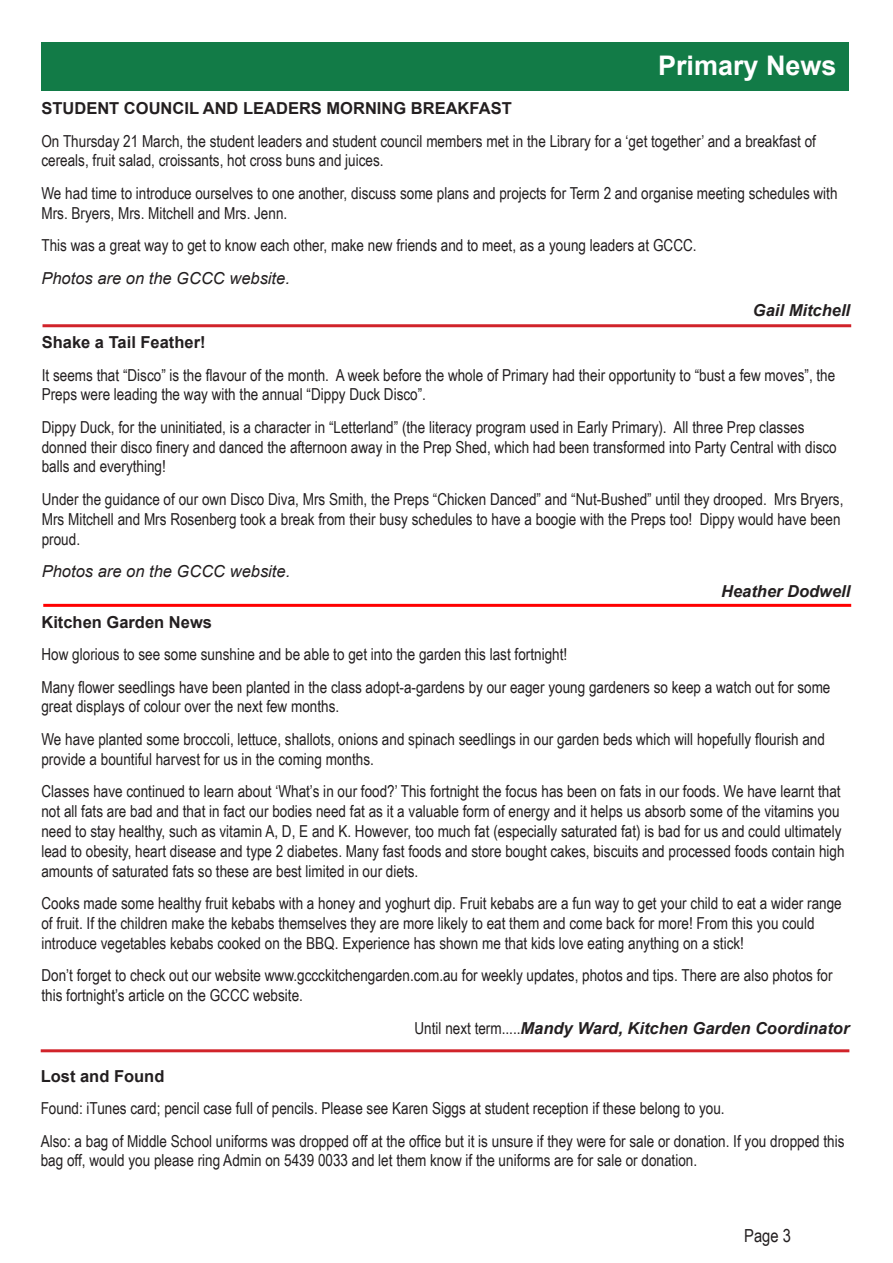
<style>
.page{position:relative;width:893px;height:1263px;background:#fff}
.page>*{position:absolute;margin:0;border:0;box-sizing:border-box;transform-origin:0 0}
.t1{font:700 27px "Arial";color:#fff}
.t2{font:18px "Arial Narrow";color:#231f20}
.t3{font:16.5px/19.8px "Arial Narrow";color:#231f20}
.t4{font:700 16.5px "Arial";color:#231f20}
.t5{font:italic 700 16.5px "Arial";color:#231f20}
.t6{font:italic 16.5px "Arial";color:#231f20}
.s1{font-family:"Arial Narrow";font-weight:400;font-style:normal}
</style>
<div class="page">
<hr style="left:43px;top:324px;width:808px;height:3px;background:#d1232a">
<div style="left:41px;top:43px;width:808px;height:48px;background:#127b47"></div>
<hr style="left:41px;top:1049px;width:808px;height:3px;background:#d1232a">
<hr style="left:43px;top:604px;width:808px;height:3px;background:#f00">
<p class="t1" style="left:658px;top:47px;width:180px">Primary News</p>
<p class="t4" style="left:41px;top:97px;width:472px">STUDENT COUNCIL AND LEADERS MORNING BREAKFAST</p>
<p class="t3" style="left:41px;top:130px;width:776px">On Thursday 21 March, the student leaders and student council members met in the Library for a ‘get together’ and a breakfast of cereals, fruit salad, croissants, hot cross buns and juices.</p>
<p class="t3" style="left:41px;top:183px;width:798px">We had time to introduce ourselves to one another, discuss some plans and projects for Term 2 and organise meeting schedules with<br>Mrs. Bryers, Mrs. Mitchell and Mrs. Jenn.</p>
<p class="t3" style="left:41px;top:235px;width:657px">This was a great way to get to know each other, make new friends and to meet, as a young leaders at GCCC.</p>
<p class="t6" style="left:41px;top:267px;width:250px">Photos are on the GCCC website.</p>
<p class="t5" style="left:753px;top:300px;width:99px">Gail Mitchell</p>
<p class="t4" style="left:42px;top:331px;width:165px">Shake a Tail Feather!</p>
<p class="t3" style="left:42px;top:364px;width:795px">It seems that “Disco” is the flavour of the month. A week before the whole of Primary had their opportunity to “bust a few moves”, the<br>Preps were leading the way with the annual “Dippy Duck Disco”.</p>
<p class="t3" style="left:42px;top:417px;width:797px">Dippy Duck, for the uninitiated, is a character in “Letterland” (the literacy program used in Early Primary). All three Prep classes donned their disco finery and danced the afternoon away in the Prep Shed, which had been transformed into Party Central with disco balls and everything!</p>
<p class="t3" style="left:42px;top:489px;width:803px">Under the guidance of our own Disco Diva, Mrs Smith, the Preps “Chicken Danced” and “Nut-Bushed” until they drooped. Mrs Bryers,<br>Mrs Mitchell and Mrs Rosenberg took a break from their busy schedules to have a boogie with the Preps too! Dippy would have been proud.</p>
<p class="t6" style="left:42px;top:561px;width:250px">Photos are on the GCCC website.</p>
<p class="t5" style="left:721px;top:580px;width:131px">Heather Dodwell</p>
<p class="t4" style="left:41px;top:611px;width:172px">Kitchen Garden News</p>
<p class="t3" style="left:41px;top:644px;width:527px">How glorious to see some sunshine and be able to get into the garden this last fortnight!</p>
<p class="t3" style="left:41px;top:676px;width:790px">Many flower seedlings have been planted in the class adopt-a-gardens by our eager young gardeners so keep a watch out for some great displays of colour over the next few months.</p>
<p class="t3" style="left:41px;top:729px;width:785px">We have planted some broccoli, lettuce, shallots, onions and spinach seedlings in our garden beds which will hopefully flourish and provide a bountiful harvest for us in the coming months.</p>
<p class="t3" style="left:41px;top:781px;width:805px">Classes have continued to learn about ‘What’s in our food?’ This fortnight the focus has been on fats in our foods. We have learnt that not all fats are bad and that in fact our bodies need fat as it a valuable form of energy and it helps us absorb some of the vitamins you need to stay healthy, such as vitamin A, D, E and K. However, too much fat (especially saturated fat) is bad for us and could ultimately lead to obesity, heart disease and type 2 diabetes. Many fast foods and store bought cakes, biscuits and processed foods contain high amounts of saturated fats so these are best limited in our diets.</p>
<p class="t3" style="left:41px;top:893px;width:802px">Cooks made some healthy fruit kebabs with a honey and yoghurt dip. Fruit kebabs are a fun way to get your child to eat a wider range of fruit. If the children make the kebabs themselves they are more likely to eat them and come back for more! From this you could introduce vegetables kebabs cooked on the BBQ. Experience has shown me that kids love eating anything on a stick!</p>
<p class="t3" style="left:41px;top:965px;width:793px">Don’t forget to check out our website www.gccckitchengarden.com.au for weekly updates, photos and tips. There are also photos for this fortnight’s article on the GCCC website.</p>
<p class="t5" style="left:414px;top:1017px;width:436px"><span class="s1">Until next term.....</span>Mandy Ward, Kitchen Garden Coordinator</p>
<p class="t4" style="left:41px;top:1065px;width:125px">Lost and Found</p>
<p class="t3" style="left:41px;top:1098px;width:685px">Found: iTunes card; pencil case full of pencils. Please see Karen Siggs at student reception if these belong to you.</p>
<p class="t3" style="left:41px;top:1130px;width:805px">Also: a bag of Middle School uniforms was dropped off at the office but it is unsure if they were for sale or donation. If you dropped this bag off, would you please ring Admin on 5439 0033 and let them know if the uniforms are for sale or donation.</p>
<p class="t2" style="left:744px;top:1222px;width:48px">Page 3</p>
</div>
